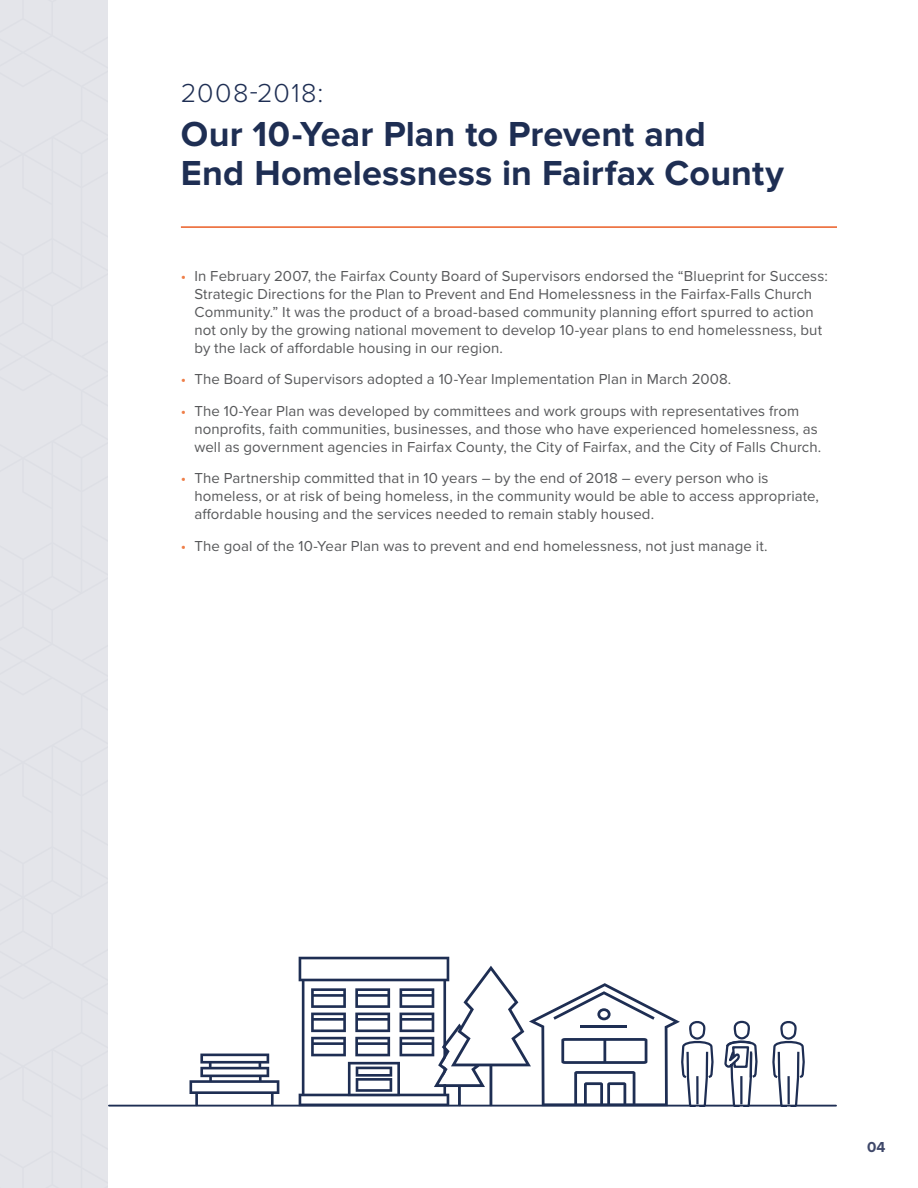
<style>
.page{position:relative;width:918px;height:1188px;background:#fff}
.page>*{position:absolute;margin:0;border:0;box-sizing:border-box;transform-origin:0 0}
.t1{font:700 36px/39px "Proxima Nova";letter-spacing:.005em;color:#1e2e53}
.t2{font:300 27px "Proxima Nova";letter-spacing:.05em;color:#1e2e53}
.t3{font:15px/18px "Proxima Nova";letter-spacing:.005em;color:#57585a}
.t4{font:15px/31.5px "Proxima Nova";color:#ef7e48}
.t5{font:700 15px "Proxima Nova";color:#3f486a}
</style>
<div class="page">
<div style="left:0;top:0;width:108px;height:593px;background:#e4e5ea"></div>
<div style="left:0;top:593px;width:108px;height:595px;background:#e4e5ea"></div>
<hr style="left:181px;top:226px;width:656px;height:2px;background:#ea5e26">
<svg style="left:723px;top:1020px;width:36px;height:85px"></svg>
<svg style="left:189px;top:1054px;width:90px;height:51px"></svg>
<svg style="left:771px;top:1021px;width:35px;height:84px"></svg>
<svg style="left:299px;top:957px;width:416px;height:148px"></svg>
<hr style="left:580px;top:1025px;width:47px;height:3px;background:#1e2e53">
<hr style="left:109px;top:1105px;width:727px;height:2px;background:#1e2e53">
<h2 class="t2" style="left:181px;top:77px;width:144px">2008-2018:</h2>
<h2 class="t1" style="left:181px;top:116px;width:605px">Our 10-Year Plan to Prevent and<br>End Homelessness in Fairfax County</h2>
<p class="t4" style="left:181px;top:260px;width:7px">•</p>
<p class="t4" style="left:181px;top:363px;width:7px">• •</p>
<p class="t4" style="left:181px;top:462px;width:7px">•</p>
<p class="t4" style="left:181px;top:530px;width:7px">•</p>
<p class="t3" style="left:194px;top:266px;width:635px">In February 2007, the Fairfax County Board of Supervisors endorsed the “Blueprint for Success:<br>Strategic Directions for the Plan to Prevent and End Homelessness in the Fairfax-Falls Church Community.” It was the product of a broad-based community planning effort spurred to action not only by the growing national movement to develop 10-year plans to end homelessness, but by the lack of affordable housing in our region.</p>
<p class="t3" style="left:194px;top:370px;width:539px">The Board of Supervisors adopted a 10-Year Implementation Plan in March 2008.</p>
<p class="t3" style="left:194px;top:401px;width:628px">The 10-Year Plan was developed by committees and work groups with representatives from nonprofits, faith communities, businesses, and those who have experienced homelessness, as well as government agencies in Fairfax County, the City of Fairfax, and the City of Falls Church.</p>
<p class="t3" style="left:194px;top:469px;width:626px">The Partnership committed that in 10 years – by the end of 2018 – every person who is homeless, or at risk of being homeless, in the community would be able to access appropriate, affordable housing and the services needed to remain stably housed.</p>
<p class="t3" style="left:194px;top:536px;width:575px">The goal of the 10-Year Plan was to prevent and end homelessness, not just manage it.</p>
<p class="t5" style="left:867px;top:1138px;width:20px">04</p>
</div>
